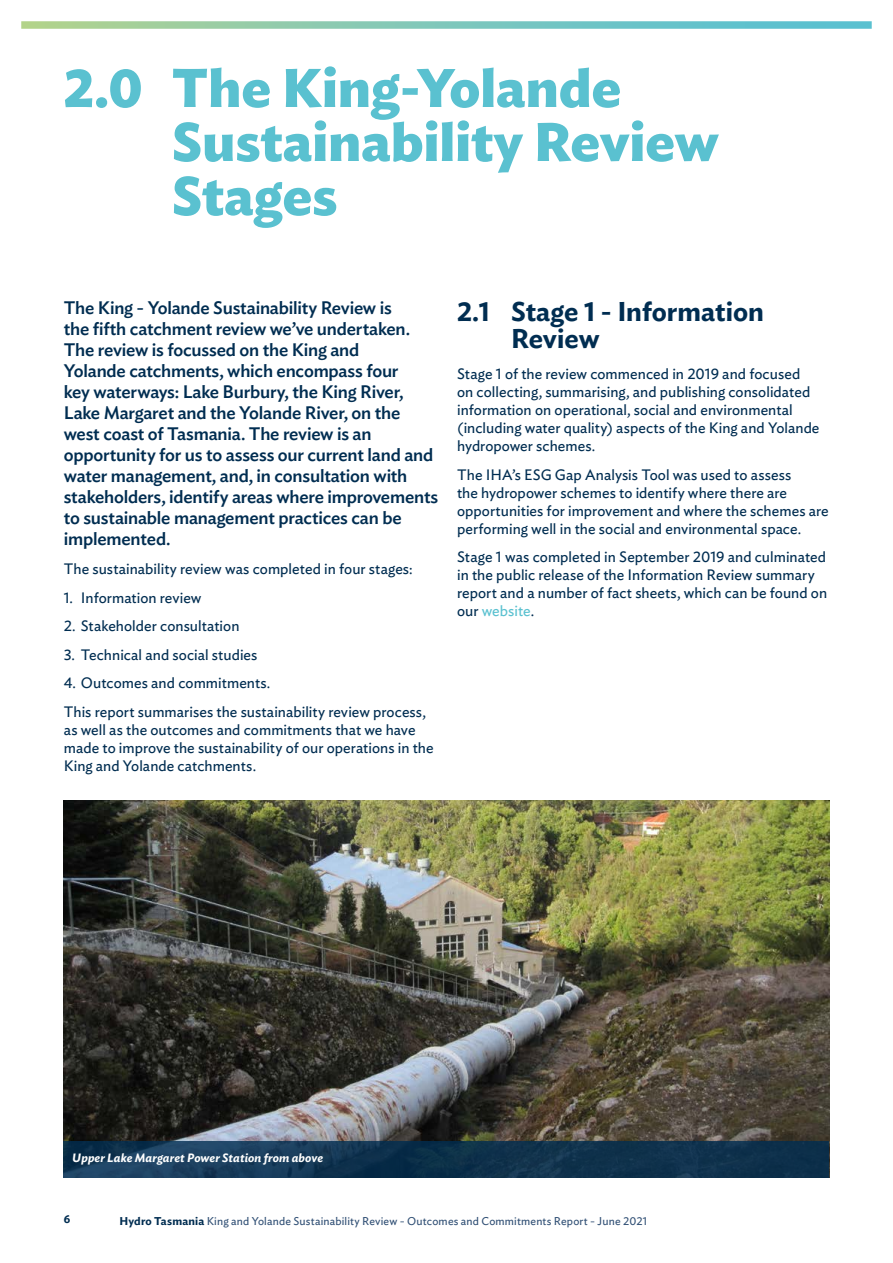
<style>
.page{position:relative;width:893px;height:1263px;background:#fff}
.page>*{position:absolute;margin:0;border:0;box-sizing:border-box;transform-origin:0 0}
.A_HEADER{font:700 54px/54px "Ideal Sans";color:#5ac1d0}
.B_HEADER{font:600 27px/27px "Ideal Sans";color:#002d51}
.INTRO_COPY{font:500 18px/21px "Ideal Sans";letter-spacing:-.01em;color:#002d51}
.BODY_COPY{font:15px/18px "Ideal Sans";letter-spacing:.005em;color:#002d51}
.LABLE_B{font:italic 600 12px "Ideal Sans";letter-spacing:.01em;color:#fff}
.t1{font:11.25px "Ideal Sans";letter-spacing:.015em;color:#315075}
.t2{font:600 11.25px "Ideal Sans";color:#002d51}
.s1{color:#5ac1d0}
.s2{font-weight:600;color:#002d51}
</style>
<div class="page">
<svg style="left:21px;top:21px;width:851px;height:8px;background:#88cbba"></svg>
<img style="left:64px;top:800px;width:765px;height:341px">
<svg style="left:64px;top:1141px;width:765px;height:37px;background:#113451"></svg>
<p class="A_HEADER" style="left:172px;top:57px;width:548px;text-indent:-108px">2.0 The King-Yolande<br>Sustainability Review<br>Stages</p>
<p class="INTRO_COPY" style="left:64px;top:296px;width:376px">The King - Yolande Sustainability Review is<br>the fifth catchment review we’ve undertaken.<br>The review is focussed on the King and<br>Yolande catchments, which encompass four<br>key waterways: Lake Burbury, the King River, Lake Margaret and the Yolande River, on the west coast of Tasmania. The review is an opportunity for us to assess our current land and water management, and, in consultation with stakeholders, identify areas where improvements to sustainable management practices can be implemented.</p>
<p class="BODY_COPY" style="left:64px;top:558px;width:350px">The sustainability review was completed in four stages:</p>
<p class="BODY_COPY" style="left:64px;top:587px;width:139px">1. Information review</p>
<p class="BODY_COPY" style="left:64px;top:616px;width:177px">2. Stakeholder consultation</p>
<p class="BODY_COPY" style="left:64px;top:644px;width:195px">3. Technical and social studies</p>
<p class="BODY_COPY" style="left:64px;top:673px;width:208px">4. Outcomes and commitments.</p>
<p class="BODY_COPY" style="left:64px;top:702px;width:371px">This report summarises the sustainability review process, as well as the outcomes and commitments that we have made to improve the sustainability of our operations in the King and Yolande catchments.</p>
<p class="B_HEADER" style="left:511px;top:296px;width:254px;text-indent:-54px">2.1 Stage 1 - Information<br>Review</p>
<p class="BODY_COPY" style="left:457px;top:364px;width:364px">Stage 1 of the review commenced in 2019 and focused on collecting, summarising, and publishing consolidated information on operational, social and environmental (including water quality) aspects of the King and Yolande hydropower schemes.</p>
<p class="BODY_COPY" style="left:457px;top:464px;width:373px">The IHA’s ESG Gap Analysis Tool was used to assess<br>the hydropower schemes to identify where there are opportunities for improvement and where the schemes are performing well in the social and environmental space.</p>
<p class="BODY_COPY" style="left:457px;top:547px;width:372px">Stage 1 was completed in September 2019 and culminated in the public release of the Information Review summary report and a number of fact sheets, which can be found on our <span class="s1">website</span>.</p>
<p class="LABLE_B" style="left:72px;top:1148px;width:252px">Upper Lake Margaret Power Station from above</p>
<p class="t2" style="left:64px;top:1210px;width:8px">6</p>
<p class="t1" style="left:119px;top:1212px;width:529px"><span class="s2">Hydro Tasmania</span> King and Yolande Sustainability Review - Outcomes and Commitments Report - June 2021</p>
</div>
